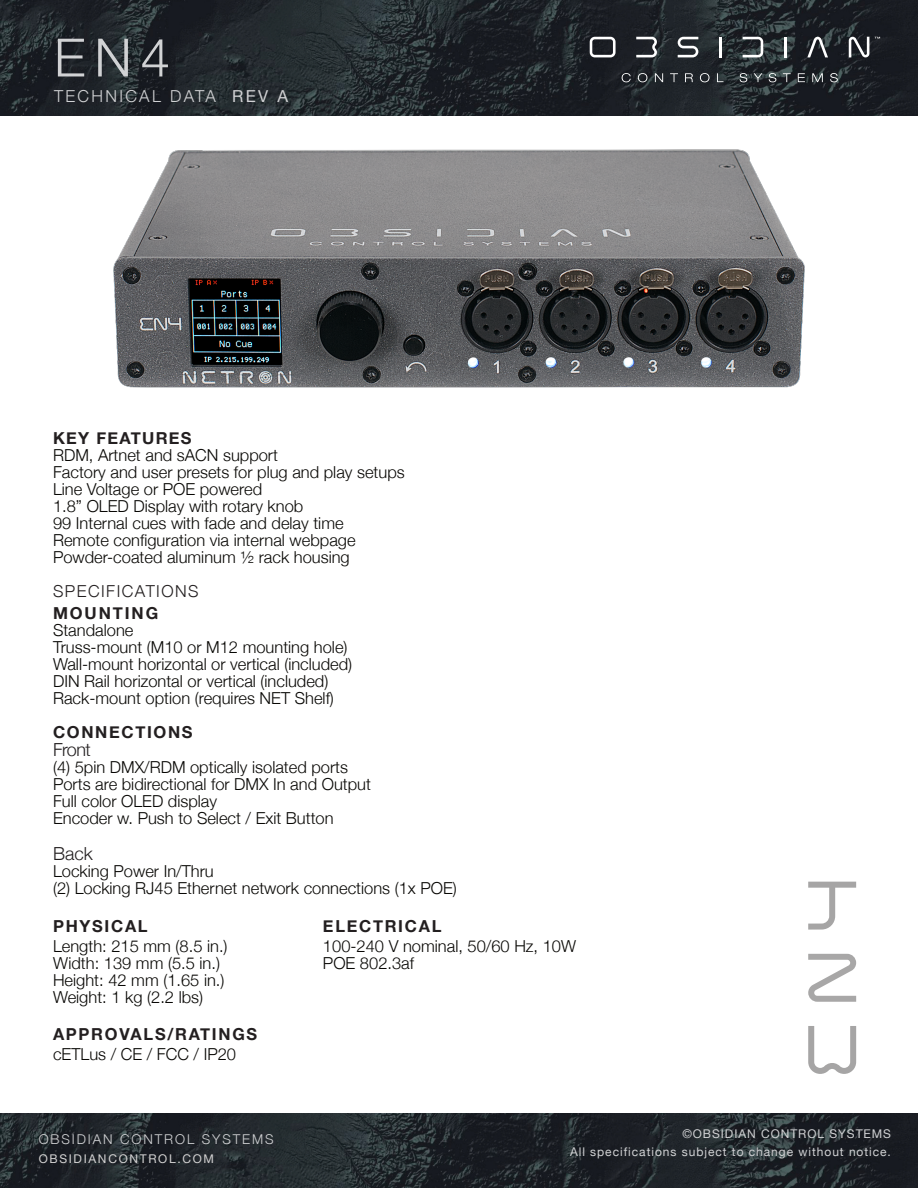
<style>
.page{position:relative;width:918px;height:1188px;background:#fff}
.page>*{position:absolute;margin:0;border:0;box-sizing:border-box;transform-origin:0 0}
.t1{font:300 52.95px "Helvetica Neue";color:#d1d2d4}
.t2{font:300 18px "Helvetica Neue";letter-spacing:-.03em;color:#231f20}
.t3{font:300 16.5px/17px "Helvetica Neue";color:#080704}
.t4{font:700 16.5px "Helvetica Neue";letter-spacing:.105em;color:#231f20}
.t5{font:300 16.5px "Helvetica Neue";letter-spacing:.14em;color:#d1d2d4}
.t6{font:300 16.5px "Helvetica Neue";letter-spacing:.09em;color:#231f20}
.t7{font:700 16.5px "Helvetica Neue";letter-spacing:.08em;color:#231f20}
.t8{font:300 13.5px "Helvetica Neue";letter-spacing:.14em;color:#d1d2d4}
.t9{font:12px/18px "Helvetica Neue";letter-spacing:.08em;color:#d1d2d4;text-align:right}
.t10{font:12px "Helvetica Neue";letter-spacing:.14em;color:#d4d3d3}
.s1{font-weight:400}
</style>
<div class="page">
<img style="left:0;top:0;width:918px;height:115px">
<svg style="left:590px;top:37px;width:26px;height:20px"></svg>
<svg style="left:636px;top:37px;width:21px;height:20px"></svg>
<svg style="left:678px;top:37px;width:20px;height:20px"></svg>
<hr style="left:719px;top:37px;width:3px;height:20px;background:#fff">
<svg style="left:743px;top:37px;width:20px;height:20px"></svg>
<hr style="left:784px;top:37px;width:3px;height:20px;background:#fff">
<svg style="left:807px;top:37px;width:21px;height:20px"></svg>
<svg style="left:849px;top:37px;width:20px;height:20px"></svg>
<svg style="left:622px;top:73px;width:9px;height:9px"></svg>
<svg style="left:638px;top:73px;width:9px;height:9px"></svg>
<svg style="left:655px;top:73px;width:8px;height:9px"></svg>
<svg style="left:670px;top:73px;width:8px;height:9px"></svg>
<svg style="left:685px;top:73px;width:8px;height:9px"></svg>
<svg style="left:700px;top:73px;width:10px;height:9px"></svg>
<svg style="left:717px;top:73px;width:7px;height:9px"></svg>
<svg style="left:740px;top:73px;width:7px;height:9px"></svg>
<svg style="left:754px;top:73px;width:8px;height:9px"></svg>
<svg style="left:769px;top:73px;width:7px;height:9px"></svg>
<svg style="left:783px;top:73px;width:8px;height:9px"></svg>
<svg style="left:798px;top:73px;width:7px;height:9px"></svg>
<svg style="left:812px;top:73px;width:11px;height:9px"></svg>
<svg style="left:830px;top:73px;width:8px;height:9px"></svg>
<img style="left:0;top:1114px;width:918px;height:74px">
<img style="left:113px;top:149px;width:692px;height:239px">
<svg style="left:808px;top:1026px;width:48px;height:48px"></svg>
<svg style="left:808px;top:954px;width:48px;height:48px"></svg>
<svg style="left:808px;top:882px;width:48px;height:48px"></svg>
<h1 class="t1" style="left:54px;top:25px;width:117px">EN4</h1>
<p class="t5" style="left:54px;top:86px;width:236px">TECHNICAL DATA <span class="s1">REV A</span></p>
<p class="t7" style="left:53px;top:428px;width:140px">KEY FEATURES</p>
<p class="t3" style="left:53px;top:446px;width:353px">RDM, Artnet and sACN support<br>Factory and user presets for plug and play setups Line Voltage or POE powered<br>1.8” OLED Display with rotary knob<br>99 Internal cues with fade and delay time<br>Remote configuration via internal webpage Powder-coated aluminum ½ rack housing</p>
<p class="t6" style="left:53px;top:581px;width:147px">SPECIFICATIONS</p>
<p class="t4" style="left:53px;top:603px;width:107px">MOUNTING</p>
<p class="t3" style="left:53px;top:621px;width:301px">Standalone<br>Truss-mount (M10 or M12 mounting hole)<br>Wall-mount horizontal or vertical (included)<br>DIN Rail horizontal or vertical (included)<br>Rack-mount option (requires NET Shelf)</p>
<p class="t4" style="left:53px;top:722px;width:141px">CONNECTIONS</p>
<p class="t2" style="left:53px;top:739px;width:39px">Front</p>
<p class="t3" style="left:53px;top:758px;width:319px">(4) 5pin DMX/RDM optically isolated ports Ports are bidirectional for DMX In and Output Full color OLED display<br>Encoder w. Push to Select / Exit Button</p>
<p class="t2" style="left:53px;top:843px;width:41px">Back</p>
<p class="t3" style="left:53px;top:862px;width:405px">Locking Power In/Thru<br>(2) Locking RJ45 Ethernet network connections (1x POE)</p>
<p class="t4" style="left:53px;top:916px;width:96px">PHYSICAL</p>
<p class="t3" style="left:53px;top:937px;width:176px">Length: 215 mm (8.5 in.)<br>Width: 139 mm (5.5 in.)<br>Height: 42 mm (1.65 in.)<br>Weight: 1 kg (2.2 lbs)</p>
<p class="t4" style="left:53px;top:1024px;width:206px">APPROVALS/RATINGS</p>
<p class="t3" style="left:53px;top:1046px;width:185px">cETLus / CE / FCC / IP20</p>
<p class="t4" style="left:323px;top:916px;width:120px">ELECTRICAL</p>
<p class="t3" style="left:323px;top:937px;width:255px">100-240 V nominal, 50/60 Hz, 10W<br>POE 802.3af</p>
<p class="t8" style="left:39px;top:1131px;width:236px">OBSIDIAN CONTROL SYSTEMS</p>
<p class="t10" style="left:39px;top:1152px;width:177px">OBSIDIANCONTROL.COM</p>
<p class="t9" style="left:570px;top:1125px;width:322px">©OBSIDIAN CONTROL SYSTEMS<br>All specifications subject to change without notice.</p>
</div>
